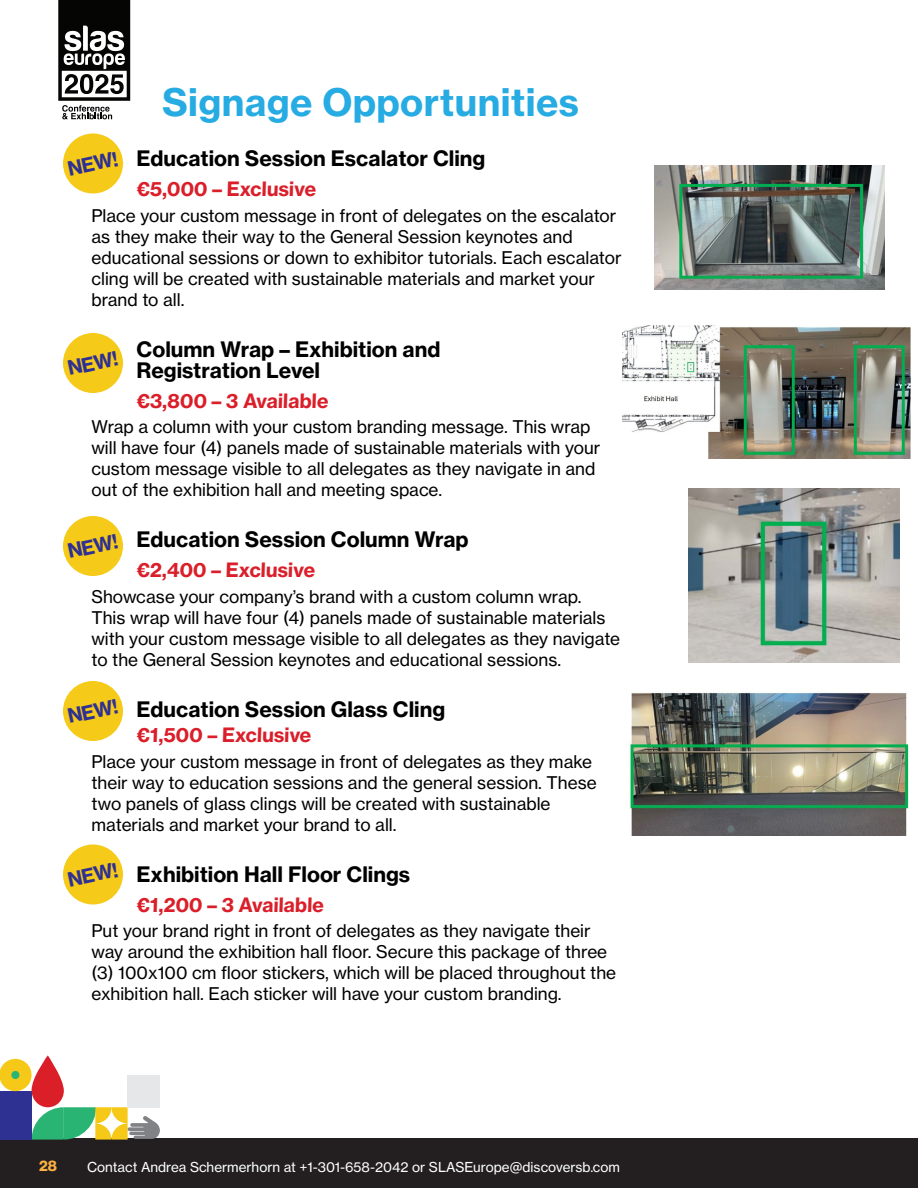
<style>
.page{position:relative;width:918px;height:1188px;background:#fff}
.page>*{position:absolute;margin:0;border:0;box-sizing:border-box;transform-origin:0 0}
.t1{font:37.5px "N Haas Grotesk TX Pro 75 Bd";letter-spacing:.01em;color:#26abe2}
.t2{font:21px/21px "N Haas Grotesk TX Pro 75 Bd";color:#000}
.t3{font:19.5px "N Haas Grotesk TX Pro 75 Bd";color:#da1f2a}
.t4{font:19.5px "N Haas Grotesk TX Pro 75 Bd";color:#2e3092}
.t5{font:17.25px/21px "N Haas Grotesk TX Pro 55 Rg";color:#000}
.t6{font:15px "N Haas Grotesk DS Pro 75 Bd";color:#fbb042}
.t7{font:13.5px "N Haas Grotesk TX Pro 55 Rg";color:#fff}
</style>
<div class="page">
<div style="left:0;top:1138px;width:918px;height:50px;background:#231f20"></div>
<div style="left:0;top:1091px;width:32px;height:49px;background:#2e3092"></div>
<div style="left:0;top:1059px;width:32px;height:32px;background:#f6c817;border-radius:50%"></div>
<div style="left:11px;top:1071px;width:8px;height:8px;background:#2bb572;border-radius:50%"></div>
<svg style="left:32px;top:1055px;width:128px;height:85px"></svg>
<svg style="left:58px;top:0;width:72px;height:119px"></svg>
<div style="left:63px;top:134px;width:60px;height:60px;background:#f6ca19;border-radius:50%"></div>
<div style="left:63px;top:333px;width:60px;height:60px;background:#f6ca19;border-radius:50%"></div>
<div style="left:63px;top:516px;width:60px;height:60px;background:#f6ca19;border-radius:50%"></div>
<div style="left:63px;top:681px;width:60px;height:60px;background:#f6ca19;border-radius:50%"></div>
<div style="left:63px;top:844px;width:60px;height:60px;background:#f6ca19;border-radius:50%"></div>
<img style="left:622px;top:325px;width:289px;height:133px">
<img style="left:654px;top:165px;width:231px;height:125px">
<img style="left:629px;top:692px;width:280px;height:144px">
<img style="left:688px;top:488px;width:212px;height:174px">
<p class="t1" style="left:162px;top:79px;width:418px">Signage Opportunities</p>
<p class="t2" style="left:136px;top:148px;width:350px">Education Session Escalator Cling</p>
<p class="t3" style="left:136px;top:177px;width:182px">€5,000 – Exclusive</p>
<p class="t5" style="left:92px;top:205px;width:532px">Place your custom message in front of delegates on the escalator as they make their way to the General Session keynotes and educational sessions or down to exhibitor tutorials. Each escalator cling will be created with sustainable materials and market your brand to all.</p>
<p class="t2" style="left:136px;top:339px;width:305px">Column Wrap – Exhibition and<br>Registration Level</p>
<p class="t3" style="left:136px;top:388px;width:194px">€3,800 – 3 Available</p>
<p class="t5" style="left:92px;top:417px;width:510px">Wrap a column with your custom branding message. This wrap will have four (4) panels made of sustainable materials with your custom message visible to all delegates as they navigate in and out of the exhibition hall and meeting space.</p>
<p class="t2" style="left:136px;top:529px;width:334px">Education Session Column Wrap</p>
<p class="t3" style="left:136px;top:558px;width:181px">€2,400 – Exclusive</p>
<p class="t5" style="left:92px;top:586px;width:530px">Showcase your company’s brand with a custom column wrap.<br>This wrap will have four (4) panels made of sustainable materials with your custom message visible to all delegates as they navigate to the General Session keynotes and educational sessions.</p>
<p class="t2" style="left:136px;top:699px;width:310px">Education Session Glass Cling</p>
<p class="t3" style="left:136px;top:723px;width:177px">€1,500 – Exclusive</p>
<p class="t5" style="left:92px;top:751px;width:507px">Place your custom message in front of delegates as they make their way to education sessions and the general session. These two panels of glass clings will be created with sustainable materials and market your brand to all.</p>
<p class="t2" style="left:136px;top:864px;width:275px">Exhibition Hall Floor Clings</p>
<p class="t3" style="left:136px;top:892px;width:190px">€1,200 – 3 Available</p>
<p class="t5" style="left:92px;top:921px;width:526px">Put your brand right in front of delegates as they navigate their way around the exhibition hall floor. Secure this package of three (3) 100x100 cm floor stickers, which will be placed throughout the exhibition hall. Each sticker will have your custom branding.</p>
<p class="t4" style="left:65px;top:157px;width:53px;rotate:-12deg">NEW!</p>
<p class="t4" style="left:65px;top:356px;width:53px;rotate:-12deg">NEW!</p>
<p class="t4" style="left:65px;top:539px;width:53px;rotate:-12deg">NEW!</p>
<p class="t4" style="left:65px;top:704px;width:53px;rotate:-12deg">NEW!</p>
<p class="t4" style="left:65px;top:868px;width:53px;rotate:-12deg">NEW!</p>
<p class="t6" style="left:39px;top:1157px;width:19px">28</p>
<p class="t7" style="left:87px;top:1158px;width:535px">Contact Andrea Schermerhorn at +1-301-658-2042 or SLASEurope@discoversb.com</p>
</div>
